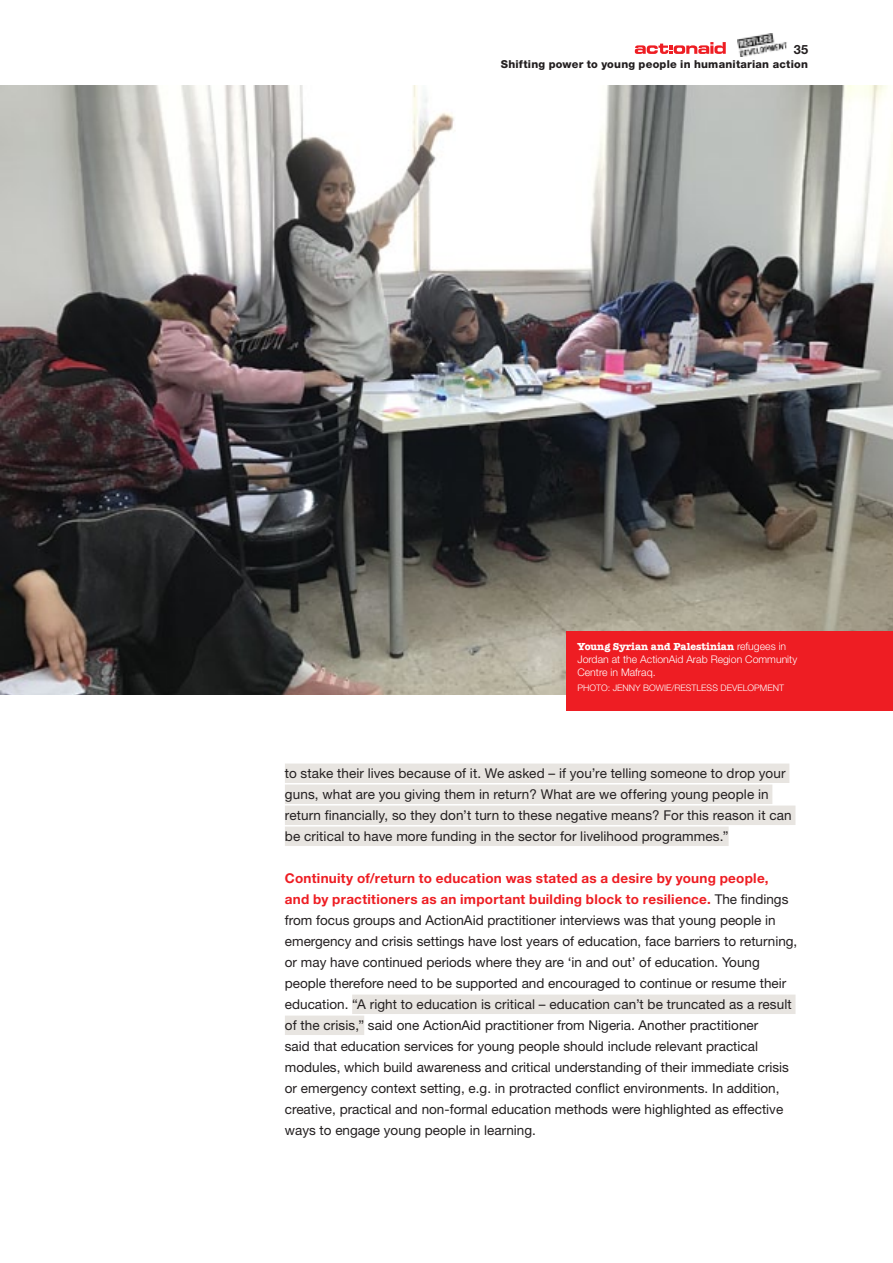
<style>
.page{position:relative;width:893px;height:1263px;background:#fff}
.page>*{position:absolute;margin:0;border:0;box-sizing:border-box;transform-origin:0 0}
.t1{font:13.5px/21px "Helvetica Neue";color:#231f20}
.t2{font:700 13.5px/21px "Helvetica Neue LT Std";letter-spacing:.02em;color:#ee1d23}
.t3{font:700 12.75px "Helvetica Neue LT Std";color:#231f20}
.t4{font:800 10.95px "Helvetica Neue LT Std";letter-spacing:.02em;color:#231f20}
.t5{font:300 10.5px/12.8px "Helvetica Neue LT Std";color:#fff}
.t6{font:700 10.5px "American Typewriter";color:#fff}
.t7{font:300 9px "Helvetica Neue LT Std";color:#fff}
.s1{font-family:"Helvetica Neue LT Std";font-weight:300}
.s2{font-family:"Helvetica Neue";font-weight:400;color:#231f20}
</style>
<div class="page">
<svg style="left:635px;top:42px;width:91px;height:12px"></svg>
<img style="left:737px;top:34px;width:50px;height:23px">
<img style="left:0;top:85px;width:893px;height:609px">
<div style="left:285px;top:763px;width:504px;height:20px;background:#e8e5e1"></div>
<div style="left:285px;top:784px;width:487px;height:20px;background:#e8e5e1"></div>
<div style="left:285px;top:805px;width:510px;height:20px;background:#e8e5e1"></div>
<div style="left:285px;top:826px;width:444px;height:20px;background:#e8e5e1"></div>
<div style="left:352px;top:994px;width:443px;height:20px;background:#e8e5e1"></div>
<div style="left:285px;top:1015px;width:79px;height:20px;background:#e8e5e1"></div>
<div style="left:566px;top:631px;width:284px;height:80px;background:#ee1d23"></div>
<div style="left:831px;top:631px;width:62px;height:80px;background:#ee1d23"></div>
<p class="t3" style="left:794px;top:41px;width:16px">35</p>
<p class="t4" style="left:501px;top:58px;width:309px">Shifting power to young people in humanitarian action</p>
<p class="t6" style="left:577px;top:638px;width:210px">Young Syrian and Palestinian <span class="s1">refugees in</span></p>
<p class="t5" style="left:577px;top:653px;width:221px">Jordan at the ActionAid Arab Region Community<br>Centre in Mafraq.</p>
<p class="t7" style="left:577px;top:682px;width:208px">PHOTO: JENNY BOWIE/RESTLESS DEVELOPMENT</p>
<p class="t1" style="left:285px;top:763px;width:508px">to stake their lives because of it. We asked – if you’re telling someone to drop your guns, what are you giving them in return? What are we offering young people in return financially, so they don’t turn to these negative means? For this reason it can be critical to have more funding in the sector for livelihood programmes.”</p>
<p class="t2" style="left:285px;top:867px;width:505px">Continuity of/return to education was stated as a desire by young people, and by practitioners as an important building block to resilience. <span class="s2">The findings</span></p>
<p class="t1" style="left:285px;top:910px;width:514px">from focus groups and ActionAid practitioner interviews was that young people in emergency and crisis settings have lost years of education, face barriers to returning, or may have continued periods where they are ‘in and out’ of education. Young people therefore need to be supported and encouraged to continue or resume their education. “A right to education is critical – education can’t be truncated as a result of the crisis,” said one ActionAid practitioner from Nigeria. Another practitioner<br>said that education services for young people should include relevant practical modules, which build awareness and critical understanding of their immediate crisis or emergency context setting, e.g. in protracted conflict environments. In addition, creative, practical and non-formal education methods were highlighted as effective ways to engage young people in learning.</p>
</div>
